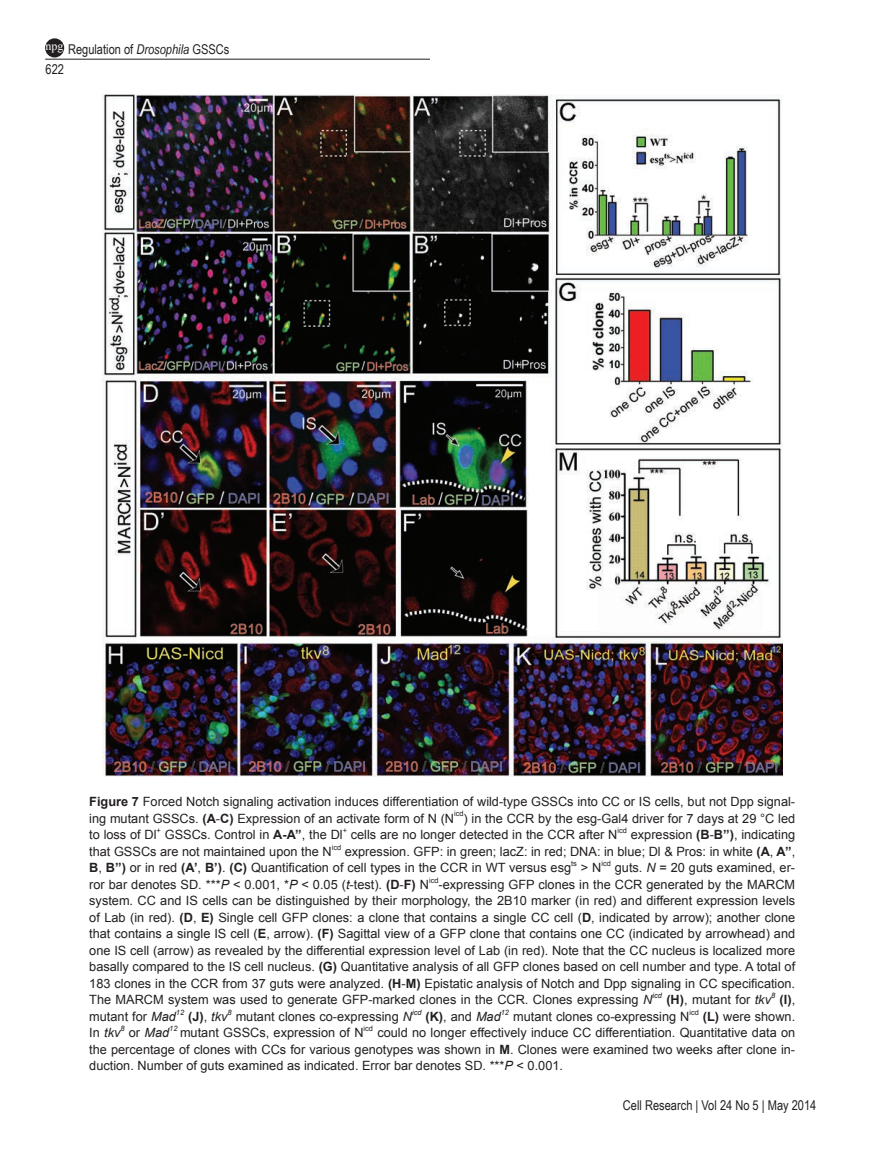
<style>
.page{position:relative;width:893px;height:1170px;background:#fff}
.page>*{position:absolute;margin:0;border:0;box-sizing:border-box;transform-origin:0 0}
.t1{font:13.5px "Arial Narrow";color:#231f20}
.t2{font:12.75px/16.5px "Arial";color:#231f20}
.t3{font:700 12.75px "Arial";color:#231f20}
.t4{font:italic 12.75px "Arial";color:#231f20}
.t5{font:12px "Times New Roman";color:#fff}
.t6{font:7.5px "Arial";color:#231f20}
.t7{font:italic 7.5px "Arial";color:#231f20}
.s1{font-style:italic}
.s2{font-weight:700}
.s3{font-weight:400}
.s4{font-weight:400;font-style:italic}
.s5{font-style:normal}
</style>
<div class="page">
<hr style="left:45px;top:59px;width:385px;height:1px;background:#231f20">
<div style="left:46px;top:39px;width:17px;height:18px;background:#231f20;border-radius:50%"></div>
<div style="left:45px;top:38px;width:19px;height:19px;border:2px solid #231f20;border-radius:50%"></div>
<img style="left:102px;top:95px;width:680px;height:681px">
<p class="t1" style="left:68px;top:39px;width:163px">Regulation of <span class="s1">Drosophila</span> GSSCs</p>
<p class="t5" style="left:46px;top:38px;width:19px">npg</p>
<p class="t1" style="left:46px;top:59px;width:20px">622</p>
<p class="t2" style="left:89px;top:793px;width:707px"><span class="s2">Figure 7</span> Forced Notch signaling activation induces differentiation of wild-type GSSCs into CC or IS cells, but not Dpp signal&shy;ing mutant GSSCs. <span class="s2">(A</span>-<span class="s2">C)</span> Expression of an activate form of N (N</p>
<p class="t6" style="left:454px;top:808px;width:11px">icd</p>
<p class="t2" style="left:464px;top:810px;width:333px">) in the CCR by the esg-Gal4 driver for 7 days at 29 °C led</p>
<p class="t2" style="left:89px;top:826px;width:69px">to loss of Dl</p>
<p class="t6" style="left:157px;top:825px;width:6px">+</p>
<p class="t2" style="left:165px;top:826px;width:179px">GSSCs. Control in <span class="s2">A-A’’</span>, the Dl</p>
<p class="t6" style="left:343px;top:825px;width:6px">+</p>
<p class="t2" style="left:351px;top:826px;width:268px">cells are no longer detected in the CCR after N</p>
<p class="t6" style="left:617px;top:825px;width:11px">icd</p>
<p class="t2" style="left:631px;top:826px;width:166px">expression <span class="s2">(B</span>-<span class="s2">B’’)</span>, indicating</p>
<p class="t2" style="left:89px;top:843px;width:244px">that GSSCs are not maintained upon the N</p>
<p class="t6" style="left:332px;top:841px;width:11px">icd</p>
<p class="t2" style="left:89px;top:843px;width:707px;text-indent:255px">expression. GFP: in green; lacZ: in red; DNA: in blue; Dl &amp; Pros: in white <span class="s2">(A</span>, <span class="s2">A’’</span>,<br><span class="s2">B</span>, <span class="s2">B’’)</span> or in red <span class="s2">(A’</span>, <span class="s2">B’)</span>. <span class="s2">(C)</span> Quantification of cell types in the CCR in WT versus esg</p>
<p class="t6" style="left:571px;top:858px;width:7px">ts</p>
<p class="t2" style="left:581px;top:859px;width:22px">&gt; N</p>
<p class="t6" style="left:601px;top:858px;width:11px">icd</p>
<p class="t2" style="left:615px;top:859px;width:182px">guts. <span class="s1">N</span> = 20 guts examined, er-</p>
<p class="t2" style="left:89px;top:876px;width:341px">ror bar denotes SD. ***<span class="s1">P</span> &lt; 0.001, *<span class="s1">P</span> &lt; 0.05 (<span class="s1">t</span>-test). <span class="s2">(D</span>-<span class="s2">F)</span> N</p>
<p class="t6" style="left:429px;top:874px;width:11px">icd</p>
<p class="t2" style="left:89px;top:876px;width:707px;text-align:justify;text-indent:349px">-expressing GFP clones in the CCR generated by the MARCM system. CC and IS cells can be distinguished by their morphology, the 2B10 marker (in red) and different expression levels of Lab (in red). <span class="s2">(D</span>, <span class="s2">E)</span> Single cell GFP clones: a clone that contains a single CC cell (<span class="s2">D</span>, indicated by arrow); another clone that contains a single IS cell (<span class="s2">E</span>, arrow). <span class="s2">(F)</span> Sagittal view of a GFP clone that contains one CC (indicated by arrowhead) and one IS cell (arrow) as revealed by the differential expression level of Lab (in red). Note that the CC nucleus is localized more basally compared to the IS cell nucleus. <span class="s2">(G)</span> Quantitative analysis of all GFP clones based on cell number and type. A total of 183 clones in the CCR from 37 guts were analyzed. <span class="s2">(H</span>-<span class="s2">M)</span> Epistatic analysis of Notch and Dpp signaling in CC specification.<br>The MARCM system was used to generate GFP-marked clones in the CCR. Clones expressing <span class="s1">N</span></p>
<p class="t7" style="left:652px;top:990px;width:11px">icd</p>
<p class="t2" style="left:666px;top:991px;width:106px"><span class="s2">(H)</span>, mutant for <span class="s1">tkv</span></p>
<p class="t7" style="left:771px;top:990px;width:6px">8</p>
<p class="t3" style="left:780px;top:991px;width:17px">(I)<span class="s3">,</span></p>
<p class="t2" style="left:89px;top:1008px;width:88px">mutant for <span class="s1">Mad</span></p>
<p class="t7" style="left:176px;top:1007px;width:10px">12</p>
<p class="t3" style="left:188px;top:1007px;width:41px">(J)<span class="s3">,</span> <span class="s4">tkv</span></p>
<p class="t7" style="left:228px;top:1007px;width:6px">8</p>
<p class="t2" style="left:236px;top:1008px;width:178px">mutant clones co-expressing <span class="s1">N</span></p>
<p class="t7" style="left:412px;top:1007px;width:11px">icd</p>
<p class="t2" style="left:425px;top:1008px;width:77px"><span class="s2">(K)</span>, and <span class="s1">Mad</span></p>
<p class="t7" style="left:501px;top:1007px;width:10px">12</p>
<p class="t2" style="left:513px;top:1008px;width:178px">mutant clones co-expressing N</p>
<p class="t6" style="left:689px;top:1006px;width:11px">icd</p>
<p class="t2" style="left:703px;top:1008px;width:94px"><span class="s2">(L)</span> were shown.</p>
<p class="t4" style="left:89px;top:1024px;width:33px"><span class="s5">In</span> tkv</p>
<p class="t7" style="left:120px;top:1023px;width:6px">8</p>
<p class="t4" style="left:129px;top:1024px;width:42px"><span class="s5">or</span> Mad</p>
<p class="t7" style="left:169px;top:1023px;width:10px">12</p>
<p class="t2" style="left:180px;top:1024px;width:185px">mutant GSSCs, expression of N</p>
<p class="t6" style="left:364px;top:1023px;width:11px">icd</p>
<p class="t2" style="left:89px;top:1024px;width:707px;text-align:justify;text-indent:288px">could no longer effectively induce CC differentiation. Quantitative data on the percentage of clones with CCs for various genotypes was shown in <span class="s2">M</span>. Clones were examined two weeks after clone in&shy;duction. Number of guts examined as indicated. Error bar denotes SD. ***<span class="s1">P</span> &lt; 0.001.</p>
<p class="t1" style="left:623px;top:1094px;width:195px">Cell Research | Vol 24 No 5 | May 2014</p>
</div>
